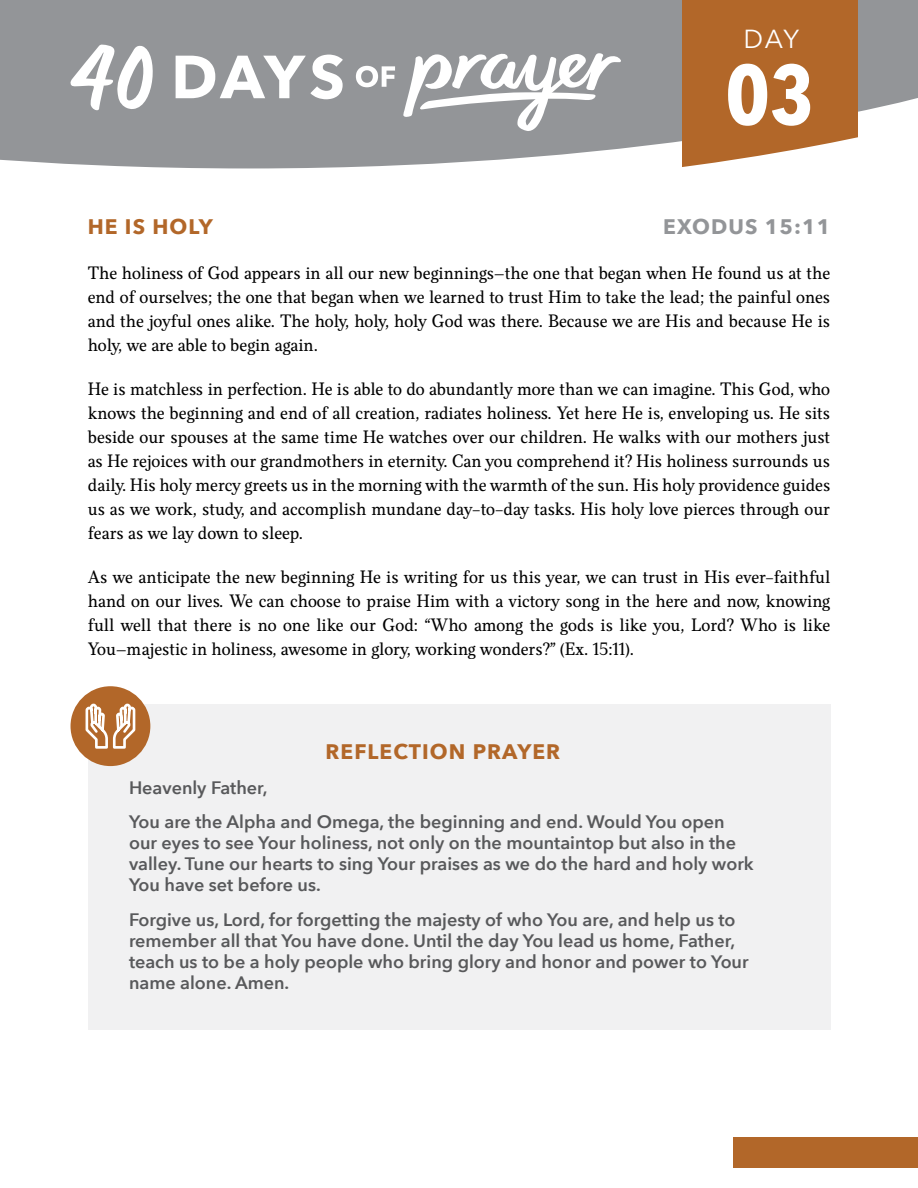
<style>
.page{position:relative;width:918px;height:1188px;background:#fff}
.page>*{position:absolute;margin:0;border:0;box-sizing:border-box;transform-origin:0 0}
.t1{font:700 84.3px "Avenir Next Condensed";color:#fff}
.t2{font:26.1px "Avenir Next";color:#fff}
.t3{font:700 21px "Avenir Next";letter-spacing:.05em;color:#b26729}
.t4{font:700 21px "Avenir Next";letter-spacing:.05em;color:#939598}
.t5{font:18px/24px "Felice";color:#000;text-align:justify}
.t6{font:600 18px/21px "Avenir Next";color:#58595b}
</style>
<div class="page">
<div style="left:733px;top:1137px;width:185px;height:30px;background:#b26729"></div>
<div style="left:89px;top:704px;width:742px;height:326px;background:#f1f1f2"></div>
<svg style="left:0;top:0;width:918px;height:168px;background:#9c9ea0"></svg>
<svg style="left:682px;top:0;width:175px;height:168px;background:#b8733a"></svg>
<svg style="left:176px;top:55px;width:167px;height:44px"></svg>
<svg style="left:356px;top:66px;width:39px;height:21px"></svg>
<svg style="left:403px;top:53px;width:218px;height:79px"></svg>
<svg style="left:70px;top:45px;width:89px;height:65px"></svg>
<div style="left:71px;top:686px;width:79px;height:80px;background:#b26729;border-radius:50%"></div>
<svg style="left:84px;top:686px;width:53px;height:63px"></svg>
<h2 class="t2" style="left:744px;top:22px;width:57px">DAY</h2>
<h1 class="t1" style="left:726px;top:40px;width:90px">03</h1>
<p class="t3" style="left:88px;top:213px;width:127px">HE IS HOLY</p>
<p class="t4" style="left:663px;top:213px;width:168px">EXODUS 15:11</p>
<p class="t5" style="left:88px;top:261px;width:744px">The holiness of God appears in all our new beginnings—the one that began when He found us at the end of ourselves; the one that began when we learned to trust Him to take the lead; the painful ones and the joyful ones alike. The holy, holy, holy God was there. Because we are His and because He is holy, we are able to begin again.</p>
<p class="t5" style="left:88px;top:377px;width:744px">He is matchless in perfection. He is able to do abundantly more than we can imagine. This God, who knows the beginning and end of all creation, radiates holiness. Yet here He is, enveloping us. He sits beside our spouses at the same time He watches over our children. He walks with our mothers just as He rejoices with our grandmothers in eternity. Can you comprehend it? His holiness surrounds us daily. His holy mercy greets us in the morning with the warmth of the sun. His holy providence guides us as we work, study, and accomplish mundane day-to-day tasks. His holy love pierces through our fears as we lay down to sleep.</p>
<p class="t5" style="left:88px;top:565px;width:744px">As we anticipate the new beginning He is writing for us this year, we can trust in His ever-faithful hand on our lives. We can choose to praise Him with a victory song in the here and now, knowing full well that there is no one like our God: “Who among the gods is like you, Lord? Who is like You—majestic in holiness, awesome in glory, working wonders?” (Ex. 15:11).</p>
<p class="t3" style="left:326px;top:738px;width:236px">REFLECTION PRAYER</p>
<p class="t6" style="left:129px;top:771px;width:597px;line-height:34.5px">Heavenly Father,<br>You are the Alpha and Omega, the beginning and end. Would You open</p>
<p class="t6" style="left:129px;top:833px;width:626px">our eyes to see Your holiness, not only on the mountaintop but also in the valley. Tune our hearts to sing Your praises as we do the hard and holy work<br>You have set before us.</p>
<p class="t6" style="left:129px;top:910px;width:621px">Forgive us, Lord, for forgetting the majesty of who You are, and help us to remember all that You have done. Until the day You lead us home, Father, teach us to be a holy people who bring glory and honor and power to Your name alone. Amen.</p>
</div>
